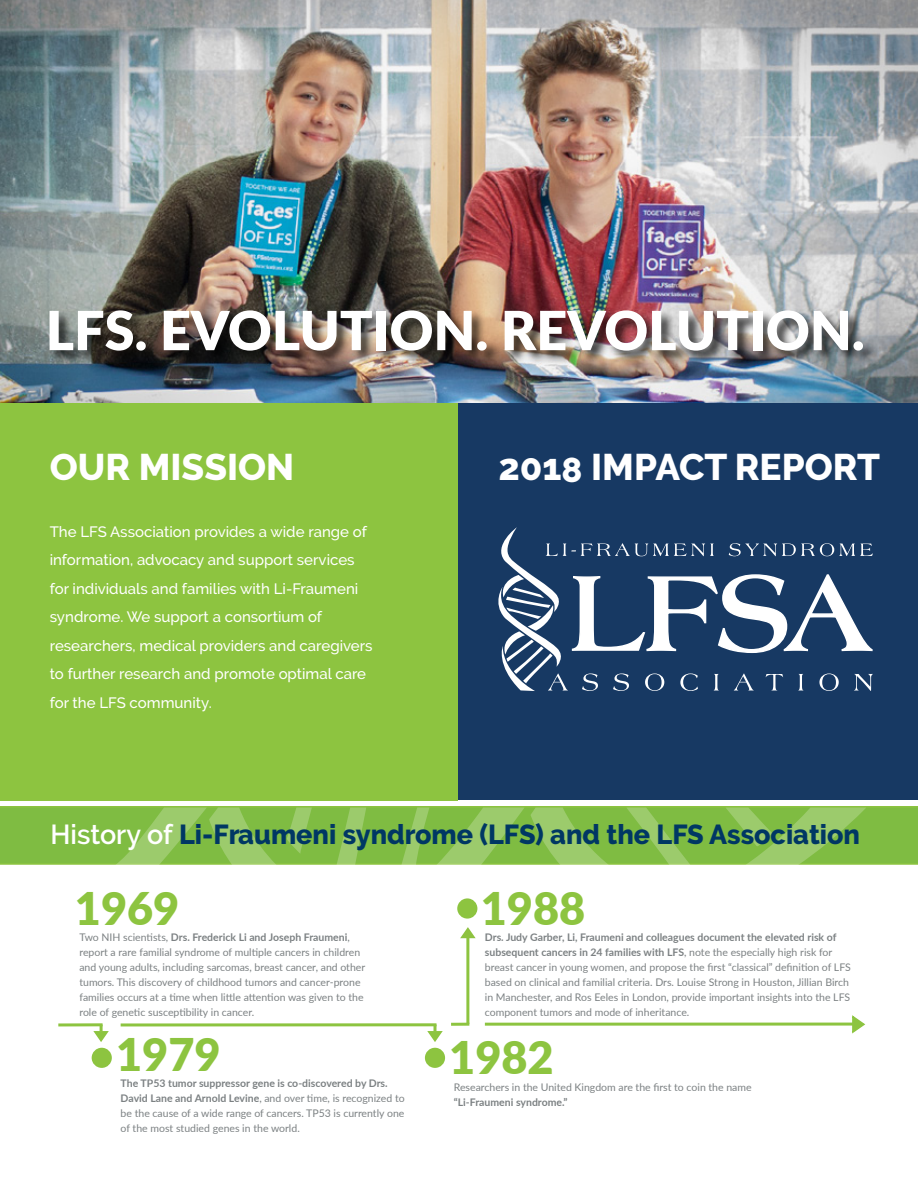
<style>
.page{position:relative;width:918px;height:1188px;background:#fff}
.page>*{position:absolute;margin:0;border:0;box-sizing:border-box;transform-origin:0 0}
.t1{font:900 54px "Lato";color:#fff}
.t2{font:900 45px "Lato";color:#8dc440}
.t3{font:800 36.9px "Raleway";color:#fff}
.t4{font:800 27.45px "Raleway";color:#003764}
.Paragraph_Style_1{font:500 15px/28.5px "Raleway";color:#fff}
.Paragraph_Style_1-2{font:10.5px/15px "Lato";color:#7c8183}
.s1{font-size:34.5px}
.s2{font-weight:600;color:#fff}
.s3{font-weight:700}
</style>
<div class="page">
<svg style="left:0;top:806px;width:918px;height:59px;background:#81bd42"></svg>
<div style="left:0;top:391px;width:918px;height:409px;background:#173963"></div>
<div style="left:0;top:391px;width:457px;height:410px;background:#8dc440"></div>
<svg style="left:498px;top:527px;width:375px;height:164px"></svg>
<img style="left:0;top:0;width:918px;height:403px">
<div style="left:48px;top:309px;width:830px;height:56px;background:#000;opacity:.75"></div>
<hr style="left:466px;top:936px;width:3px;height:88px;background:#8dc440">
<hr style="left:121px;top:1023px;width:316px;height:3px;background:#8dc440">
<div style="left:425px;top:1048px;width:20px;height:20px;background:#8dc440;border-radius:50%"></div>
<svg style="left:427px;top:1025px;width:16px;height:17px"></svg>
<div style="left:457px;top:898px;width:20px;height:21px;background:#8dc440;border-radius:50%"></div>
<svg style="left:460px;top:927px;width:16px;height:11px"></svg>
<svg style="left:851px;top:1015px;width:15px;height:19px"></svg>
<hr style="left:451px;top:1023px;width:18px;height:3px;background:#8dc440">
<svg style="left:531px;top:808px;width:80px;height:57px;background:#8ec357"></svg>
<svg style="left:435px;top:808px;width:90px;height:57px;background:#8dc356"></svg>
<svg style="left:114px;top:808px;width:164px;height:57px;background:#8dc356"></svg>
<svg style="left:726px;top:808px;width:140px;height:57px;background:#8dc357"></svg>
<svg style="left:626px;top:808px;width:65px;height:57px;background:#88c14f"></svg>
<svg style="left:401px;top:808px;width:28px;height:57px;background:#8cc355"></svg>
<svg style="left:336px;top:808px;width:30px;height:57px;background:#90c45a"></svg>
<svg style="left:287px;top:808px;width:25px;height:46px"></svg>
<hr style="left:485px;top:1023px;width:373px;height:3px;background:#8dc440">
<div style="left:92px;top:1048px;width:20px;height:20px;background:#8dc440;border-radius:50%"></div>
<hr style="left:58px;top:1023px;width:45px;height:3px;background:#8dc440">
<svg style="left:93px;top:1025px;width:16px;height:17px"></svg>
<p class="t1" style="left:46px;top:290px;width:820px">LFS. EVOLUTION. REVOLUTION.</p>
<p class="t3" style="left:50px;top:446px;width:246px">OUR MISSION</p>
<p class="Paragraph_Style_1" style="left:50px;top:517px;width:319px">The LFS Association provides a wide range of information, advocacy and support services</p>
<p class="Paragraph_Style_1" style="left:50px;top:574px;width:310px">for individuals and families with Li-Fraumeni syndrome. We support a consortium of</p>
<p class="Paragraph_Style_1" style="left:50px;top:631px;width:324px">researchers, medical providers and caregivers</p>
<p class="Paragraph_Style_1" style="left:50px;top:660px;width:318px">to further research and promote optimal care</p>
<p class="Paragraph_Style_1" style="left:50px;top:688px;width:164px">for the LFS community.</p>
<p class="t3" style="left:498px;top:446px;width:383px">201<span class="s1">8</span> IMPACT REPORT</p>
<h3 class="t4" style="left:50px;top:819px;width:811px"><span class="s2">History of</span> Li-Fraumeni syndrome (LFS) and the LFS Association</h3>
<p class="t2" style="left:75px;top:875px;width:106px">1969</p>
<p class="Paragraph_Style_1-2" style="left:79px;top:929px;width:287px">Two NIH scientists, <span class="s3">Drs. Frederick Li and Joseph Fraumeni</span>, report a rare familial syndrome of multiple cancers in children and young adults, including sarcomas, breast cancer, and other tumors. This discovery of childhood tumors and cancer-prone families occurs at a time when little attention was given to the role of genetic susceptibility in cancer.</p>
<p class="t2" style="left:116px;top:1021px;width:106px">1979</p>
<p class="Paragraph_Style_1-2" style="left:121px;top:1076px;width:286px"><span class="s3">The TP53 tumor suppressor gene is co-discovered by Drs.<br>David Lane and Arnold Levine</span>, and over time, is recognized to be the cause of a wide range of cancers. TP53 is currently one of the most studied genes in the world.</p>
<p class="t2" style="left:481px;top:874px;width:106px">1988</p>
<p class="Paragraph_Style_1-2" style="left:485px;top:929px;width:367px"><span class="s3">Drs. Judy Garber, Li, Fraumeni and colleagues document the elevated risk of subsequent cancers in 24 families with LFS</span>, note the especially high risk for breast cancer in young women, and propose the first “classical” definition of LFS based on clinical and familial criteria. Drs. Louise Strong in Houston, Jillian Birch in Manchester, and Ros Eeles in London, provide important insights into the LFS component tumors and mode of inheritance.</p>
<p class="t2" style="left:449px;top:1024px;width:106px">1982</p>
<p class="Paragraph_Style_1-2" style="left:454px;top:1079px;width:299px">Researchers in the United Kingdom are the first to coin the name <span class="s3">“Li-Fraumeni syndrome.”</span></p>
</div>
